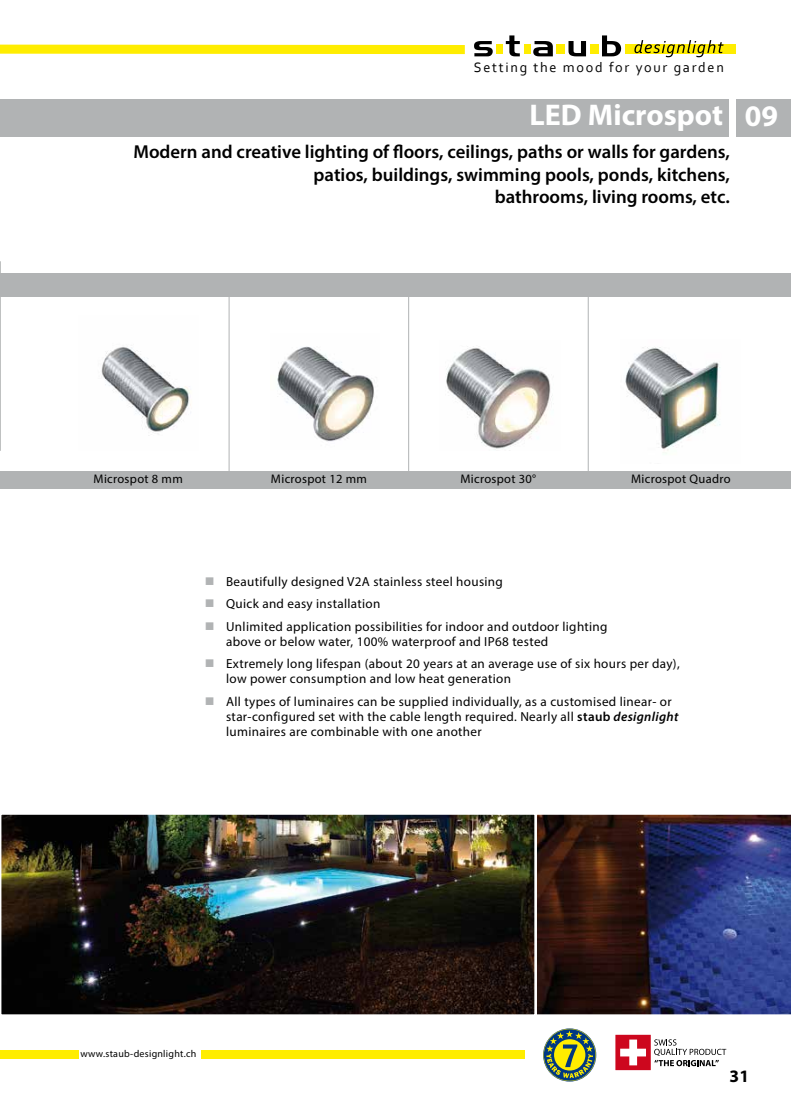
<style>
.page{position:relative;width:791px;height:1099px;background:#fff}
.page>*{position:absolute;margin:0;border:0;box-sizing:border-box;transform-origin:0 0}
.t1{font:700 30px "Myriad Pro";color:#fff}
.t2{font:600 18.75px/22.5px "Myriad Pro";color:#000;text-align:right}
.t3{font:700 17.5px "Myriad Pro";color:#000}
.t4{font:14.25px "Corbel";letter-spacing:.12em;color:#000}
.t5{font:13.12px/15px "Myriad Pro";letter-spacing:.025em;color:#000}
.t6{font:12.5px "Myriad Pro";letter-spacing:.025em;color:#000}
.t7{font:10px "Myriad Pro";letter-spacing:.025em;color:#000}
.s1{color:#b1b3b4}
.s2{font-weight:600}
.s3{font-weight:600;font-style:italic}
</style>
<div class="page">
<svg style="left:537px;top:814px;width:253px;height:201px;background:#2f2b4c"></svg>
<img style="left:277px;top:346px;width:100px;height:96px">
<img style="left:101px;top:347px;width:90px;height:89px">
<img style="left:446px;top:346px;width:106px;height:104px">
<img style="left:625px;top:347px;width:95px;height:107px">
<img style="left:1px;top:814px;width:534px;height:201px">
<div style="left:0;top:99px;width:728px;height:37px;background:#b1b3b4"></div>
<svg style="left:474px;top:41px;width:18px;height:15px"></svg>
<svg style="left:505px;top:35px;width:14px;height:21px"></svg>
<div style="left:625px;top:44px;width:110px;height:9px;background:#ffed00"></div>
<div style="left:524px;top:44px;width:6px;height:9px;background:#ffed00"></div>
<div style="left:496px;top:44px;width:6px;height:9px;background:#ffed00"></div>
<svg style="left:529px;top:35px;width:194px;height:23px"></svg>
<svg style="left:0;top:44px;width:464px;height:10px;background:#ffee17"></svg>
<div style="left:735px;top:99px;width:55px;height:37px;background:#b1b3b4"></div>
<div style="left:0;top:273px;width:790px;height:23px;background:#b1b3b4"></div>
<div style="left:0;top:471px;width:790px;height:18px;background:#b1b3b4"></div>
<hr style="left:229px;top:289px;width:1px;height:189px;background:#b1b3b4">
<hr style="left:0;top:261px;width:1px;height:190px;background:#b1b3b4">
<hr style="left:408px;top:289px;width:1px;height:189px;background:#b1b3b4">
<hr style="left:587px;top:289px;width:1px;height:189px;background:#b1b3b4">
<div style="left:201px;top:1049px;width:323px;height:9px;background:#ffed00"></div>
<div style="left:0;top:1049px;width:78px;height:9px;background:#ffed00"></div>
<div style="left:615px;top:1034px;width:35px;height:36px;background:#cd071e"></div>
<svg style="left:620px;top:1039px;width:25px;height:26px"></svg>
<svg style="left:654px;top:1039px;width:72px;height:27px"></svg>
<svg style="left:543px;top:1029px;width:52px;height:51px"></svg>
<svg style="left:546px;top:1030px;width:46px;height:48px;background:#849755"></svg>
<p class="t4" style="left:473px;top:58px;width:251px">Setting the mood for your garden</p>
<h1 class="t1" style="left:529px;top:96px;width:195px">LED Microspot</h1>
<h2 class="t2" style="left:133px;top:140px;width:597px">Modern and creative lighting of floors, ceilings, paths or walls for gardens, patios, buildings, swimming pools, ponds, kitchens,<br>bathrooms, living rooms, etc.</h2>
<h1 class="t1" style="left:744px;top:96px;width:35px">09</h1>
<p class="t6" style="left:93px;top:471px;width:91px">Microspot 8 mm</p>
<p class="t6" style="left:271px;top:471px;width:97px">Microspot 12 mm</p>
<p class="t6" style="left:460px;top:471px;width:77px">Microspot 30°</p>
<p class="t6" style="left:630px;top:471px;width:101px">Microspot Quadro</p>
<p class="t5" style="left:205px;top:573px;width:299px"><span class="s1">■</span> Beautifully designed V2A stainless steel housing</p>
<p class="t5" style="left:205px;top:596px;width:177px"><span class="s1">■</span> Quick and easy installation</p>
<p class="t5" style="left:226px;top:618px;width:383px;text-indent:-21px"><span class="s1">■</span> Unlimited application possibilities for indoor and outdoor lighting above or below water, 100% waterproof and IP68 tested</p>
<p class="t5" style="left:226px;top:656px;width:455px;text-indent:-21px"><span class="s1">■</span> Extremely long lifespan (about 20 years at an average use of six hours per day), low power consumption and low heat generation</p>
<p class="t5" style="left:226px;top:693px;width:453px;text-indent:-21px"><span class="s1">■</span> All types of luminaires can be supplied individually, as a customised linear- or star-configured set with the cable length required. Nearly all <span class="s2">staub</span> <span class="s3">designlight </span>luminaires are combinable with one another</p>
<p class="t7" style="left:80px;top:1047px;width:117px">www.staub-designlight.ch</p>
<h3 class="t3" style="left:729px;top:1064px;width:21px">31</h3>
</div>
